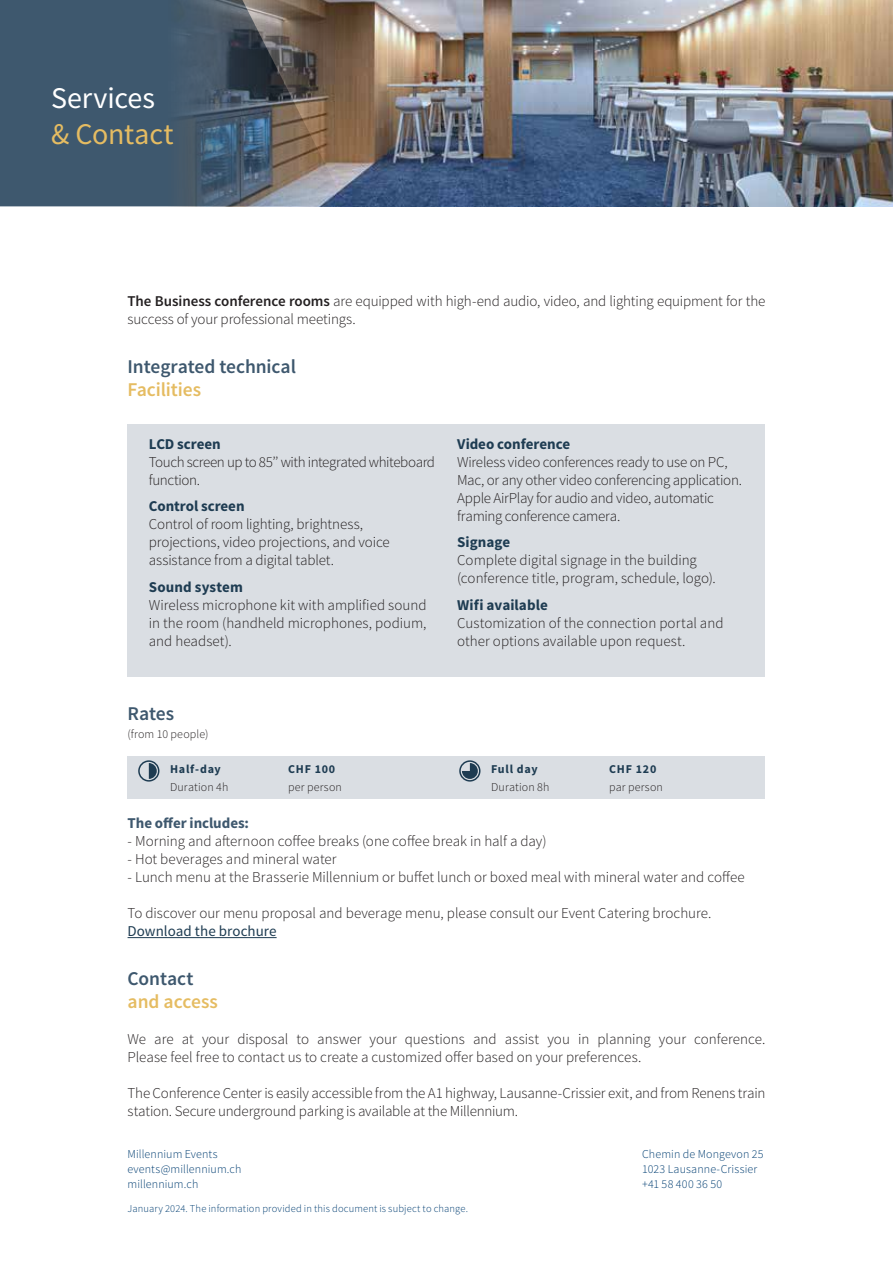
<style>
.page{position:relative;width:893px;height:1263px;background:#fff}
.page>*{position:absolute;margin:0;border:0;box-sizing:border-box;transform-origin:0 0}
.t1{font:30px "Source Sans Pro";letter-spacing:-.005em;color:#fff}
.t2{font:30px "Source Sans Pro";letter-spacing:-.005em;color:#e5bc62}
.t3{font:600 19.5px "Source Sans Pro";letter-spacing:-.005em;color:#3e586e}
.t4{font:600 19.5px "Source Sans Pro";letter-spacing:-.005em;color:#e5bc62}
.t5{font:300 15px/18px "Source Sans Pro";letter-spacing:-.005em;color:#231f20}
.t6{font:700 15px "Source Sans Pro";color:#1e3c52}
.t7{font:300 15px/18px "Source Sans Pro";letter-spacing:-.03em;color:#231f20}
.t8{font:15px "Source Sans Pro";letter-spacing:.005em;color:#1e3c52}
.t9{font:700 15px "Source Sans Pro";letter-spacing:-.005em;color:#3e586e}
.t10{font:300 12px/15px "Source Sans Pro";letter-spacing:.01em;color:#003e72}
.t11{font:300 12px "Source Sans Pro";letter-spacing:.015em;color:#231f20}
.t12{font:700 12px "Source Sans Pro";letter-spacing:.065em;color:#1e3c52}
.t13{font:300 10.5px "Source Sans Pro";letter-spacing:.015em;color:#003e72}
.s1{font-weight:600}
</style>
<div class="page">
<div style="left:0;top:0;width:164px;height:206px;background:#3e586e"></div>
<div style="left:128px;top:425px;width:637px;height:252px;background:#dadee3"></div>
<hr style="left:128px;top:937px;width:149px;height:1px;background:#1e3c52">
<div style="left:128px;top:756px;width:637px;height:43px;background:#dadee3"></div>
<div style="left:138px;top:760px;width:21px;height:22px;border:2px solid #1e3c52;border-radius:50%"></div>
<svg style="left:149px;top:763px;width:8px;height:16px"></svg>
<div style="left:459px;top:760px;width:21px;height:22px;border:2px solid #1e3c52;border-radius:50%"></div>
<svg style="left:462px;top:763px;width:16px;height:16px"></svg>
<img style="left:164px;top:0;width:729px;height:206px">
<h1 class="t1" style="left:51px;top:79px;width:105px">Services</h1>
<h1 class="t2" style="left:51px;top:115px;width:124px">&amp; Contact</h1>
<p class="t5" style="left:128px;top:292px;width:639px"><span class="s1">The Business conference rooms</span> are equipped with high-end audio, video, and lighting equipment for the success of your professional meetings.</p>
<h2 class="t3" style="left:128px;top:354px;width:170px">Integrated technical</h2>
<h2 class="t4" style="left:128px;top:377px;width:75px">Facilities</h2>
<p class="t6" style="left:149px;top:434px;width:73px">LCD screen</p>
<p class="t7" style="left:149px;top:453px;width:288px">Touch screen up to 85’’ with integrated whiteboard function.</p>
<p class="t6" style="left:149px;top:497px;width:97px">Control screen</p>
<p class="t5" style="left:149px;top:515px;width:242px">Control of room lighting, brightness, projections, video projections, and voice assistance from a digital tablet.</p>
<p class="t6" style="left:149px;top:577px;width:96px">Sound system</p>
<p class="t5" style="left:149px;top:596px;width:279px;text-align:justify">Wireless microphone kit with amplified sound in the room (handheld microphones, podium, and headset).</p>
<p class="t6" style="left:457px;top:434px;width:115px">Video conference</p>
<p class="t5" style="left:457px;top:453px;width:286px">Wireless video conferences ready to use on PC, Mac, or any other video conferencing application.<br>Apple AirPlay for audio and video, automatic framing conference camera.</p>
<p class="t6" style="left:457px;top:533px;width:55px">Signage</p>
<p class="t5" style="left:457px;top:551px;width:260px">Complete digital signage in the building (conference title, program, schedule, logo).</p>
<p class="t6" style="left:457px;top:595px;width:92px">Wifi available</p>
<p class="t5" style="left:457px;top:614px;width:268px">Customization of the connection portal and other options available upon request.</p>
<h2 class="t3" style="left:128px;top:701px;width:48px">Rates</h2>
<p class="t11" style="left:128px;top:727px;width:82px">(from 10 people)</p>
<p class="t12" style="left:170px;top:762px;width:52px">Half-day</p>
<p class="t12" style="left:288px;top:762px;width:49px">CHF 100</p>
<p class="t12" style="left:491px;top:762px;width:48px">Full day</p>
<p class="t12" style="left:609px;top:762px;width:49px">CHF 120</p>
<p class="t11" style="left:170px;top:779px;width:60px">Duration 4h</p>
<p class="t11" style="left:288px;top:779px;width:55px">per person</p>
<p class="t11" style="left:491px;top:779px;width:60px">Duration 8h</p>
<p class="t11" style="left:609px;top:779px;width:55px">par person</p>
<p class="t9" style="left:128px;top:813px;width:123px">The offer includes:</p>
<p class="t5" style="left:128px;top:832px;width:420px">- Morning and afternoon coffee breaks (one coffee break in half a day)</p>
<p class="t5" style="left:128px;top:850px;width:211px">- Hot beverages and mineral water</p>
<p class="t5" style="left:128px;top:868px;width:619px">- Lunch menu at the Brasserie Millennium or buffet lunch or boxed meal with mineral water and coffee</p>
<p class="t5" style="left:128px;top:904px;width:585px">To discover our menu proposal and beverage menu, please consult our Event Catering brochure.</p>
<p class="t8" style="left:128px;top:922px;width:151px">Download the brochure</p>
<h2 class="t3" style="left:128px;top:966px;width:68px">Contact</h2>
<h2 class="t4" style="left:128px;top:989px;width:92px">and access</h2>
<p class="t5" style="left:128px;top:1030px;width:639px">We are at your disposal to answer your questions and assist you in planning your conference.<br>Please feel free to contact us to create a customized offer based on your preferences.</p>
<p class="t5" style="left:128px;top:1084px;width:639px">The Conference Center is easily accessible from the A1 highway, Lausanne-Crissier exit, and from Renens train station. Secure underground parking is available at the Millennium.</p>
<p class="t10" style="left:642px;top:1147px;width:123px">Chemin de Mongevon 25<br>1023 Lausanne-Crissier +41 58 400 36 50</p>
<p class="t10" style="left:128px;top:1147px;width:115px">Millennium Events events@millennium.ch millennium.ch</p>
<p class="t13" style="left:128px;top:1202px;width:342px">January 2024. The information provided in this document is subject to change.</p>
</div>
